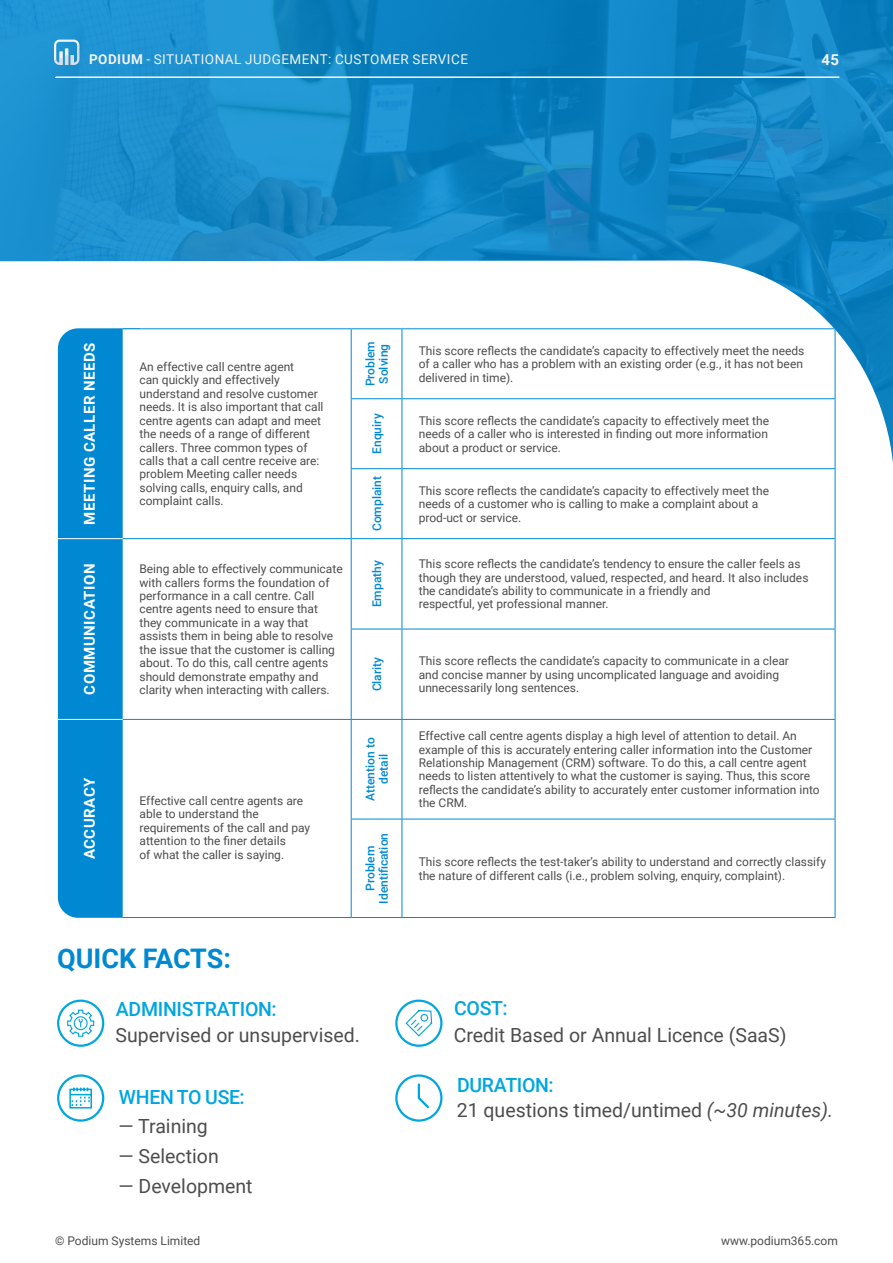
<style>
.page{position:relative;width:893px;height:1263px;background:#fff}
.page>*{position:absolute;margin:0;border:0;box-sizing:border-box;transform-origin:0 0}
.t1{font:700 27px "Roboto";letter-spacing:-.005em;color:#0089d2}
.t2{font:19.5px "Roboto";color:#4d4d4d}
.t3{font:500 19.5px "Roboto";letter-spacing:-.015em;color:#00a6e0}
.t4{font:700 15px "Roboto";letter-spacing:.035em;color:#fff}
._6_pt_Small_Text{font:700 15px "Roboto";color:#f2f2f2}
.Body_copy{font:13.5px "Roboto";letter-spacing:.035em;color:#f2f2f2}
.t5{font:12px/13.5px "Roboto";color:#4d4d4d}
.t6{font:500 12px/13.5px "Roboto";color:#0089d2}
.s1{font-weight:700}
.s2{font-style:italic}
</style>
<div class="page">
<img style="left:0;top:0;width:893px;height:463px">
<div style="left:56px;top:77px;width:783px;height:1px;border:1px solid #f2f2f2"></div>
<svg style="left:54px;top:40px;width:25px;height:25px"></svg>
<div style="left:58px;top:328px;width:65px;height:590px;background:#0089d2"></div>
<svg style="left:123px;top:329px;width:712px;height:588px"></svg>
<hr style="left:351px;top:329px;width:1px;height:69px;background:#0089d2">
<hr style="left:351px;top:398px;width:51px;height:1px;background:#0089d2">
<hr style="left:351px;top:399px;width:1px;height:69px;background:#0089d2">
<hr style="left:402px;top:398px;width:433px;height:1px;background:#0089d2">
<hr style="left:351px;top:468px;width:51px;height:1px;background:#0089d2">
<hr style="left:351px;top:469px;width:1px;height:69px;background:#0089d2">
<hr style="left:402px;top:468px;width:433px;height:1px;background:#0089d2">
<hr style="left:123px;top:538px;width:228px;height:1px;background:#0089d2">
<hr style="left:351px;top:538px;width:51px;height:1px;background:#0089d2">
<hr style="left:351px;top:539px;width:1px;height:89px;background:#0089d2">
<hr style="left:402px;top:538px;width:433px;height:1px;background:#0089d2">
<hr style="left:351px;top:628px;width:51px;height:1px;background:#0089d2">
<hr style="left:351px;top:629px;width:1px;height:90px;background:#0089d2">
<hr style="left:402px;top:628px;width:433px;height:1px;background:#0089d2">
<hr style="left:123px;top:719px;width:228px;height:1px;background:#0089d2">
<hr style="left:351px;top:719px;width:51px;height:1px;background:#0089d2">
<hr style="left:351px;top:720px;width:1px;height:98px;background:#0089d2">
<hr style="left:402px;top:719px;width:433px;height:1px;background:#0089d2">
<hr style="left:351px;top:818px;width:51px;height:1px;background:#0089d2">
<hr style="left:351px;top:819px;width:1px;height:98px;background:#0089d2">
<hr style="left:402px;top:818px;width:433px;height:1px;background:#0089d2">
<hr style="left:56px;top:538px;width:67px;height:1px;background:#fff">
<hr style="left:56px;top:719px;width:67px;height:1px;background:#fff">
<hr style="left:123px;top:328px;width:228px;height:1px;background:#0089d2">
<hr style="left:351px;top:328px;width:51px;height:1px;background:#0089d2">
<hr style="left:402px;top:328px;width:433px;height:1px;background:#0089d2">
<hr style="left:401px;top:329px;width:1px;height:69px;background:#0089d2">
<hr style="left:835px;top:329px;width:1px;height:69px;background:#0089d2">
<hr style="left:401px;top:399px;width:1px;height:69px;background:#0089d2">
<hr style="left:835px;top:399px;width:1px;height:69px;background:#0089d2">
<hr style="left:401px;top:469px;width:1px;height:69px;background:#0089d2">
<hr style="left:835px;top:469px;width:1px;height:69px;background:#0089d2">
<hr style="left:401px;top:539px;width:1px;height:89px;background:#0089d2">
<hr style="left:835px;top:539px;width:1px;height:89px;background:#0089d2">
<hr style="left:401px;top:629px;width:1px;height:90px;background:#0089d2">
<hr style="left:835px;top:629px;width:1px;height:90px;background:#0089d2">
<hr style="left:123px;top:917px;width:228px;height:1px;background:#0089d2">
<hr style="left:401px;top:720px;width:1px;height:98px;background:#0089d2">
<hr style="left:835px;top:720px;width:1px;height:98px;background:#0089d2">
<hr style="left:401px;top:819px;width:1px;height:98px;background:#0089d2">
<hr style="left:835px;top:819px;width:1px;height:98px;background:#0089d2">
<hr style="left:351px;top:917px;width:51px;height:1px;background:#0089d2">
<hr style="left:402px;top:917px;width:433px;height:1px;background:#0089d2">
<svg style="left:57px;top:999px;width:47px;height:48px"></svg>
<svg style="left:395px;top:999px;width:47px;height:48px"></svg>
<svg style="left:395px;top:1074px;width:47px;height:48px"></svg>
<svg style="left:57px;top:1074px;width:47px;height:48px"></svg>
<p class="Body_copy" style="left:89px;top:50px;width:380px"><span class="s1">PODIUM</span> - SITUATIONAL JUDGEMENT: CUSTOMER SERVICE</p>
<p class="_6_pt_Small_Text" style="left:822px;top:49px;width:19px">45</p>
<p class="t4" style="left:79px;top:524px;width:183px;rotate:-90deg">MEETING CALLER NEEDS</p>
<p class="t5" style="left:139px;top:360px;width:156px">An effective call centre agent</p>
<p class="t5" style="left:139px;top:373px;width:142px">can quickly and effectively</p>
<p class="t5" style="left:139px;top:386px;width:186px">understand and resolve customer needs. It is also important that call centre agents can adapt and meet the needs of a range of different callers. Three common types of</p>
<p class="t5" style="left:139px;top:454px;width:181px">calls that a call centre receive are:</p>
<p class="t5" style="left:139px;top:467px;width:159px">problem Meeting caller needs</p>
<p class="t5" style="left:139px;top:480px;width:165px">solving calls, enquiry calls, and</p>
<p class="t5" style="left:139px;top:494px;width:86px">complaint calls.</p>
<p class="t4" style="left:79px;top:695px;width:133px;rotate:-90deg">COMMUNICATION</p>
<p class="t5" style="left:139px;top:562px;width:205px">Being able to effectively communicate with callers forms the foundation of performance in a call centre. Call centre agents need to ensure that they communicate in a way that</p>
<p class="t5" style="left:139px;top:629px;width:197px">assists them in being able to resolve the issue that the customer is calling about. To do this, call centre agents should demonstrate empathy and</p>
<p class="t5" style="left:139px;top:682px;width:192px">clarity when interacting with callers.</p>
<p class="t4" style="left:79px;top:859px;width:83px;rotate:-90deg">ACCURACY</p>
<p class="t5" style="left:139px;top:794px;width:165px">Effective call centre agents are</p>
<p class="t5" style="left:139px;top:807px;width:121px">able to understand the</p>
<p class="t5" style="left:139px;top:820px;width:172px">requirements of the call and pay</p>
<p class="t5" style="left:139px;top:834px;width:148px">attention to the finer details</p>
<p class="t5" style="left:139px;top:847px;width:146px">of what the caller is saying.</p>
<p class="t1" style="left:57px;top:939px;width:175px">QUICK FACTS:</p>
<p class="t3" style="left:116px;top:995px;width:162px">ADMINISTRATION:</p>
<p class="t6" style="left:363px;top:386px;width:47px;rotate:-90deg">Problem<br>Solving</p>
<p class="t5" style="left:419px;top:343px;width:387px">This score reflects the candidate’s capacity to effectively meet the needs of a caller who has a problem with an existing order (e.g., it has not been delivered in time).</p>
<p class="t6" style="left:370px;top:454px;width:42px;rotate:-90deg">Enquiry</p>
<p class="t5" style="left:419px;top:413px;width:352px">This score reflects the candidate’s capacity to effectively meet the</p>
<p class="t5" style="left:419px;top:427px;width:351px">needs of a caller who is interested in finding out more information</p>
<p class="t5" style="left:419px;top:440px;width:144px">about a product or service.</p>
<p class="t6" style="left:370px;top:531px;width:57px;rotate:-90deg">Complaint</p>
<p class="t5" style="left:419px;top:483px;width:352px">This score reflects the candidate’s capacity to effectively meet the needs of a customer who is calling to make a complaint about a</p>
<p class="t5" style="left:419px;top:510px;width:104px">prod-uct or service.</p>
<p class="t6" style="left:370px;top:607px;width:48px;rotate:-90deg">Empathy</p>
<p class="t5" style="left:419px;top:557px;width:391px">This score reflects the candidate’s tendency to ensure the caller feels as though they are understood, valued, respected, and heard. It also includes</p>
<p class="t5" style="left:419px;top:584px;width:293px">the candidate’s ability to communicate in a friendly and</p>
<p class="t5" style="left:419px;top:597px;width:191px">respectful, yet professional manner.</p>
<p class="t6" style="left:370px;top:691px;width:36px;rotate:-90deg">Clarity</p>
<p class="t5" style="left:419px;top:654px;width:372px">This score reflects the candidate’s capacity to communicate in a clear and concise manner by using uncomplicated language and avoiding unnecessarily long sentences.</p>
<p class="t6" style="left:363px;top:801px;width:65px;text-align:center;rotate:-90deg">Attention to detail</p>
<p class="t5" style="left:419px;top:729px;width:402px">Effective call centre agents display a high level of attention to detail. An example of this is accurately entering caller information into the Customer Relationship Management (CRM) software. To do this, a call centre agent needs to listen attentively to what the customer is saying. Thus, this score reflects the candidate’s ability to accurately enter customer information into the CRM.</p>
<p class="t6" style="left:363px;top:891px;width:47px;rotate:-90deg">Problem</p>
<p class="t6" style="left:376px;top:904px;width:72px;rotate:-90deg">Identification</p>
<p class="t5" style="left:419px;top:855px;width:409px">This score reflects the test-taker’s ability to understand and correctly classify the nature of different calls (i.e., problem solving, enquiry, complaint).</p>
<p class="t3" style="left:454px;top:994px;width:55px">COST:</p>
<p class="t2" style="left:116px;top:1021px;width:246px">Supervised or unsupervised.</p>
<p class="t3" style="left:119px;top:1083px;width:127px">WHEN TO USE:</p>
<p class="t2" style="left:119px;top:1112px;width:91px">— Training</p>
<p class="t2" style="left:119px;top:1142px;width:102px">— Selection</p>
<p class="t2" style="left:119px;top:1172px;width:136px">— Development</p>
<p class="t2" style="left:454px;top:1021px;width:334px">Credit Based or Annual Licence (SaaS)</p>
<p class="t3" style="left:457px;top:1071px;width:98px">DURATION:</p>
<p class="t2" style="left:457px;top:1096px;width:378px">21 questions timed/untimed <span class="s2">(~30 minutes).</span></p>
<p class="t5" style="left:55px;top:1233px;width:147px">© Podium Systems Limited</p>
<p class="t5" style="left:721px;top:1233px;width:118px">www.podium365.com</p>
</div>
